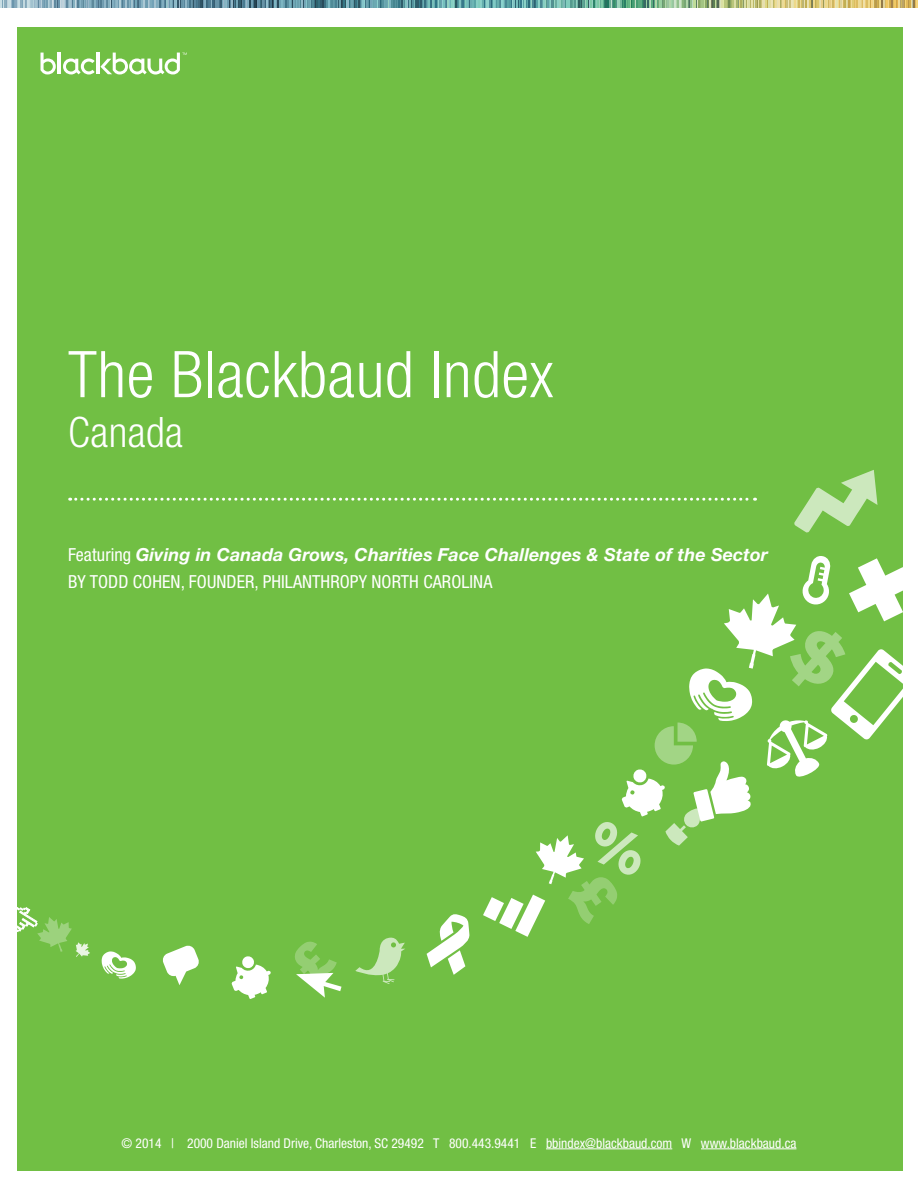
<style>
.page{position:relative;width:918px;height:1188px;background:#fff}
.page>*{position:absolute;margin:0;border:0;box-sizing:border-box;transform-origin:0 0}
.Body_Text{font:300 condensed 64.5px "Helvetica Neue LT Std";letter-spacing:.01em;color:#fff}
.Body_Text-2{font:300 condensed 42px "Helvetica Neue LT Std";letter-spacing:.01em;color:#fff}
.Subhead{font:italic 700 18px/27px "Helvetica Neue LT Std";letter-spacing:.005em;color:#fff}
.t1{font:condensed 13.5px "Helvetica Neue LT Std";color:#fff}
.s1{font-weight:400;font-style:normal;font-stretch:condensed}
</style>
<div class="page">
<div style="left:17px;top:27px;width:885px;height:1144px;background:#71bf44"></div>
<hr style="left:546px;top:1149px;width:126px;height:1px;background:#fff">
<hr style="left:701px;top:1149px;width:95px;height:1px;background:#fff">
<svg style="left:0;top:0;width:918px;height:8px"></svg>
<svg style="left:41px;top:53px;width:15px;height:21px"></svg>
<hr style="left:58px;top:53px;width:3px;height:21px;background:#fff">
<svg style="left:63px;top:53px;width:124px;height:22px"></svg>
<svg style="left:70px;top:498px;width:686px;height:3px"></svg>
<svg style="left:427px;top:914px;width:43px;height:61px"></svg>
<svg style="left:102px;top:951px;width:34px;height:28px"></svg>
<svg style="left:162px;top:945px;width:37px;height:40px"></svg>
<svg style="left:355px;top:937px;width:50px;height:47px"></svg>
<svg style="left:794px;top:470px;width:83px;height:63px"></svg>
<svg style="left:231px;top:956px;width:40px;height:43px"></svg>
<svg style="left:295px;top:941px;width:47px;height:57px"></svg>
<svg style="left:17px;top:907px;width:73px;height:50px"></svg>
<svg style="left:483px;top:555px;width:420px;height:382px"></svg>
<p class="Body_Text" style="left:68px;top:337px;width:487px">The Blackbaud Index</p>
<p class="Body_Text-2" style="left:68px;top:408px;width:116px">Canada</p>
<p class="Subhead" style="left:68px;top:541px;width:701px"><span class="s1">Featuring</span> Giving in Canada Grows, Charities Face Challenges &amp; State of the Sector<br><span class="s1">BY TODD COHEN, FOUNDER, PHILANTHROPY NORTH CAROLINA</span></p>
<p class="t1" style="left:122px;top:1135px;width:676px">© 2014 | 2000 Daniel Island Drive, Charleston, SC 29492 T 800.443.9441 E bbindex@blackbaud.com W www.blackbaud.ca</p>
</div>
